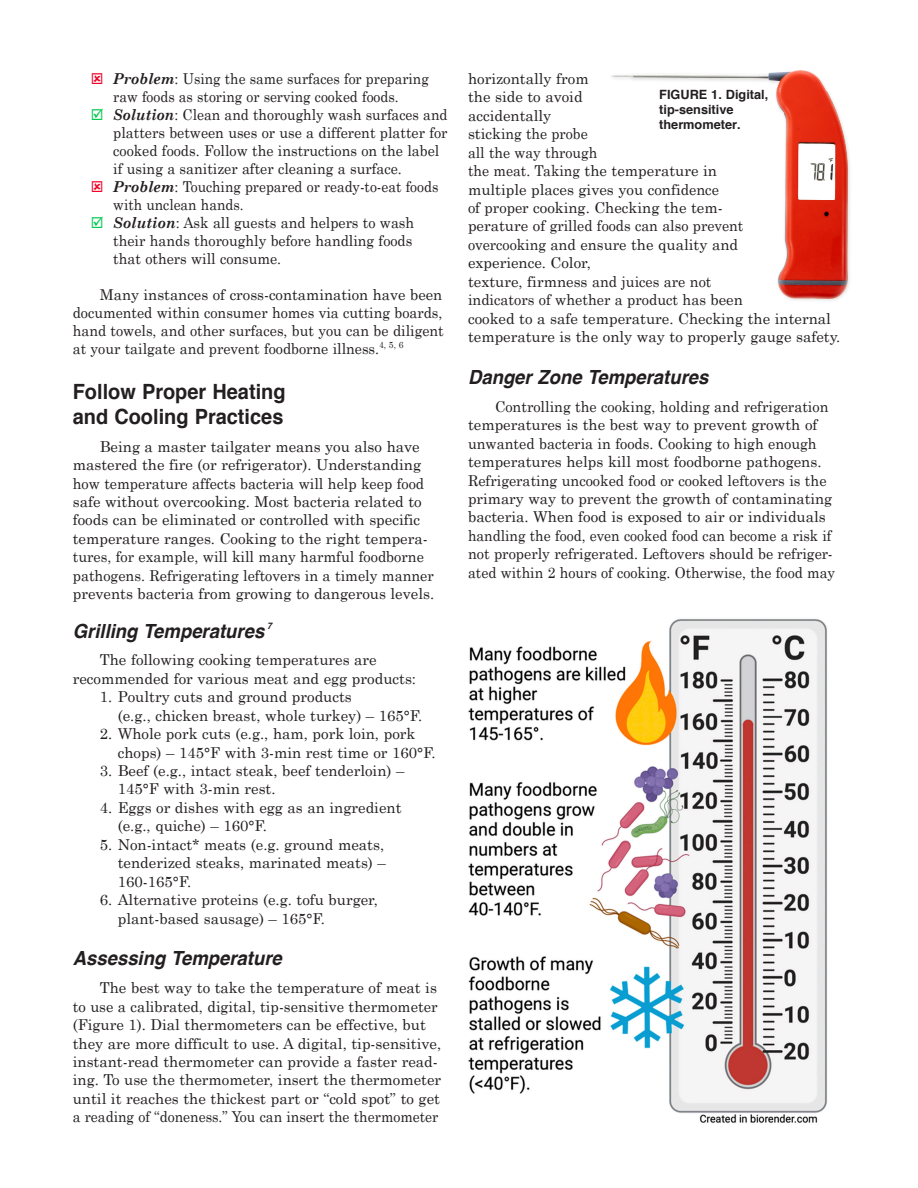
<style>
.page{position:relative;width:918px;height:1188px;background:#fff}
.page>*{position:absolute;margin:0;border:0;box-sizing:border-box;transform-origin:0 0}
.Heading_1{font:700 21px/25.2px "Helvetica";color:#231f20;scale:.95 1}
.Heading_1-2{font:italic 700 19.5px "Helvetica";color:#231f20;scale:.95 1}
.fs_text{font:15px/18.5px "Century Schoolbook";color:#231f20}
.fs_text-2{font:15px/18.5px "Century Schoolbook";color:#231f20;scale:.96 1}
.fs_text-3{font:15px/18px "Century Schoolbook";color:#231f20;scale:.95 1}
.fs_text-4{font:15px/18px "Century Schoolbook";color:#231f20;scale:.93 1}
.t1{font:700 12.75px/15.3px "Helvetica";color:#231f20}
.Heading_1-3{font:italic 700 9px "Helvetica";color:#231f20;scale:.95 1}
.s1{font-weight:700;font-style:italic}
.s2{color:#03c94e}
</style>
<div class="page">
<img style="left:611px;top:70px;width:239px;height:231px">
<img style="left:468px;top:619px;width:359px;height:504px">
<p class="fs_text-3" style="left:113px;top:70px;width:334px"><span class="s1">Problem</span>: Using the same surfaces for preparing raw foods as storing or serving cooked foods.</p>
<p class="fs_text-4" style="left:113px;top:106px;width:361px;text-indent:-22px"><span class="s2">☑</span> <span class="s1">Solution</span>: Clean and thoroughly wash surfaces and platters between uses or use a different platter for cooked foods. Follow the instructions on the label if using a sanitizer after cleaning a surface.</p>
<p class="fs_text-3" style="left:113px;top:178px;width:344px"><span class="s1">Problem</span>: Touching prepared or ready-to-eat foods with unclean hands.</p>
<p class="fs_text-3" style="left:113px;top:214px;width:318px;text-indent:-23px"><span class="s2">☑</span> <span class="s1">Solution</span>: Ask all guests and helpers to wash their hands thoroughly before handling foods that others will consume.</p>
<p class="fs_text" style="left:73px;top:286px;width:372px;line-height:18px;text-align:justify;text-indent:27px">Many instances of cross-contamination have been documented within consumer homes via cutting boards, hand towels, and other surfaces, but you can be diligent at your tailgate and prevent foodborne illness.<sup>4,</sup> <sup>5,</sup> <sup>6</sup></p>
<p class="Heading_1" style="left:73px;top:379px;width:226px">Follow Proper Heating and Cooling Practices</p>
<p class="fs_text" style="left:73px;top:437px;width:363px;text-indent:27px">Being a master tailgater means you also have mastered the fire (or refrigerator). Understanding how temperature affects bacteria will help keep food safe without overcooking. Most bacteria related to foods can be eliminated or controlled with specific temperature ranges. Cooking to the right tempera&shy;tures, for example, will kill many harmful foodborne pathogens. Refrigerating leftovers in a timely manner prevents bacteria from growing to dangerous levels.</p>
<p class="Heading_1-2" style="left:73px;top:615px;width:203px">Grilling Temperatures</p>
<p class="Heading_1-3" style="left:267px;top:618px;width:7px">7</p>
<p class="fs_text" style="left:73px;top:650px;width:345px;text-indent:27px">The following cooking temperatures are recommended for various meat and egg products:</p>
<p class="fs_text" style="left:118px;top:687px;width:306px;text-indent:-18px">1. Poultry cuts and ground products<br>(e.g., chicken breast, whole turkey) – 165°F.</p>
<p class="fs_text" style="left:118px;top:724px;width:319px;text-indent:-18px">2. Whole pork cuts (e.g., ham, pork loin, pork chops) – 145°F with 3-min rest time or 160°F.</p>
<p class="fs_text" style="left:118px;top:761px;width:288px;text-indent:-18px">3. Beef (e.g., intact steak, beef tenderloin) –<br>145°F with 3-min rest.</p>
<p class="fs_text" style="left:118px;top:798px;width:285px;text-indent:-18px">4. Eggs or dishes with egg as an ingredient (e.g., quiche) – 160°F.</p>
<p class="fs_text" style="left:118px;top:835px;width:270px;text-align:justify;text-indent:-18px">5. Non-intact* meats (e.g. ground meats, tenderized steaks, marinated meats) – 160-165°F.</p>
<p class="fs_text" style="left:118px;top:890px;width:262px;text-indent:-18px">6. Alternative proteins (e.g. tofu burger, plant-based sausage) – 165°F.</p>
<p class="Heading_1-2" style="left:73px;top:943px;width:222px">Assessing Temperature</p>
<p class="fs_text" style="left:73px;top:978px;width:370px;text-indent:27px">The best way to take the temperature of meat is to use a calibrated, digital, tip-sensitive thermometer (Figure 1). Dial thermometers can be effective, but they are more difficult to use. A digital, tip-sensitive, instant-read thermometer can provide a faster read&shy;ing. To use the thermometer, insert the thermometer until it reaches the thickest part or “cold spot” to get a reading of “doneness.” You can insert the thermometer</p>
<p class="fs_text" style="left:468px;top:69px;width:374px">horizontally from<br>the side to avoid<br>accidentally<br>sticking the probe<br>all the way through<br>the meat. Taking the temperature in<br>multiple places gives you confidence<br>of proper cooking. Checking the tem-<br>perature of grilled foods can also prevent<br>overcooking and ensure the quality and<br>experience. Color,<br>texture, firmness and juices are not<br>indicators of whether a product has been<br>cooked to a safe temperature. Checking the internal temperature is the only way to properly gauge safety.</p>
<p class="Heading_1-2" style="left:468px;top:361px;width:255px">Danger Zone Temperatures</p>
<p class="fs_text-2" style="left:468px;top:397px;width:384px;text-indent:27px">Controlling the cooking, holding and refrigeration temperatures is the best way to prevent growth of unwanted bacteria in foods. Cooking to high enough temperatures helps kill most foodborne pathogens.<br>Refrigerating uncooked food or cooked leftovers is the primary way to prevent the growth of contaminating bacteria. When food is exposed to air or individuals handling the food, even cooked food can become a risk if not properly refrigerated. Leftovers should be refriger&shy;ated within 2 hours of cooking. Otherwise, the food may</p>
<p class="t1" style="left:659px;top:87px;width:111px">FIGURE 1. Digital, tip-sensitive</p>
<p class="t1" style="left:659px;top:117px;width:83px">thermometer.</p>
</div>
